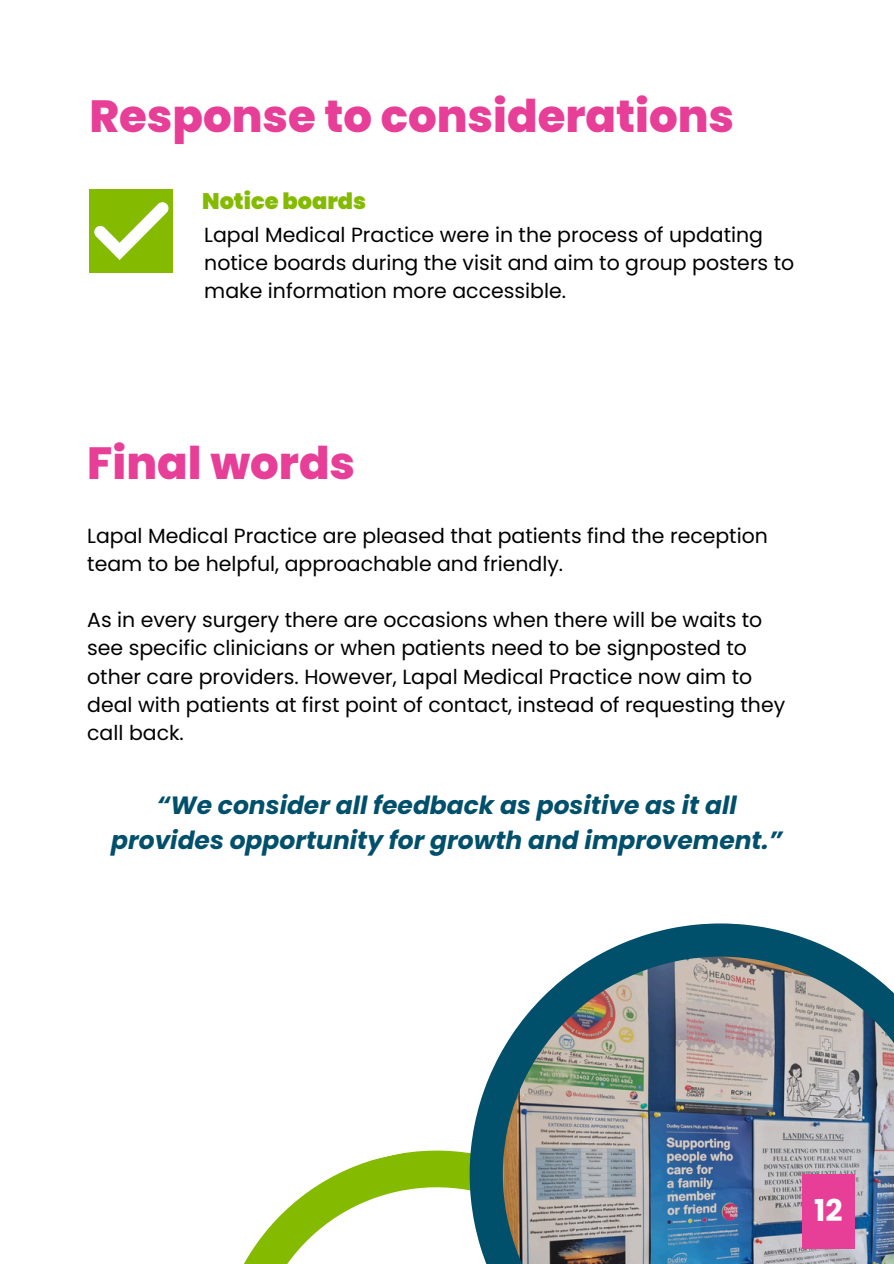
<style>
.page{position:relative;width:894px;height:1264px;background:#fff}
.page>*{position:absolute;margin:0;border:0;box-sizing:border-box;transform-origin:0 0}
.t1{font:800 45px "Poppins";color:#e73e97}
.t2{font:700 30px "Poppins";color:#fff}
.t3{font:italic 700 24.9px/34.8px "Poppins";color:#004f6b;text-align:center}
.t4{font:900 22.5px "Poppins";color:#84ba00}
.t5{font:20.4px/28.2px "Poppins";color:#000}
</style>
<div class="page">
<svg style="left:244px;top:1150px;width:225px;height:113px"></svg>
<svg style="left:469px;top:923px;width:375px;height:340px"></svg>
<img style="left:502px;top:956px;width:391px;height:307px">
<div style="left:801px;top:1174px;width:53px;height:74px;background:#e73e97"></div>
<div style="left:89px;top:189px;width:84px;height:83px;background:#84ba00"></div>
<svg style="left:94px;top:202px;width:75px;height:58px"></svg>
<p class="t1" style="left:89px;top:85px;width:646px">Response to considerations</p>
<h1 class="t4" style="left:202px;top:185px;width:165px">Notice boards</h1>
<p class="t5" style="left:204px;top:220px;width:591px">Lapal Medical Practice were in the process of updating notice boards during the visit and aim to group posters to make information more accessible.</p>
<p class="t1" style="left:87px;top:431px;width:269px">Final words</p>
<h2 class="t5" style="left:87px;top:521px;width:682px">Lapal Medical Practice are pleased that patients find the reception team to be helpful, approachable and friendly.</h2>
<p class="t5" style="left:87px;top:606px;width:699px">As in every surgery there are occasions when there will be waits to see specific clinicians or when patients need to be signposted to other care providers. However, Lapal Medical Practice now aim to deal with patients at first point of contact, instead of requesting they call back.</p>
<p class="t3" style="left:111px;top:788px;width:672px">“We consider all feedback as positive as it all provides opportunity for growth and improvement.”</p>
<h2 class="t2" style="left:813px;top:1189px;width:30px">12</h2>
<h1 class="t2" style="left:818px;top:1195px;width:20px">9</h1>
</div>
